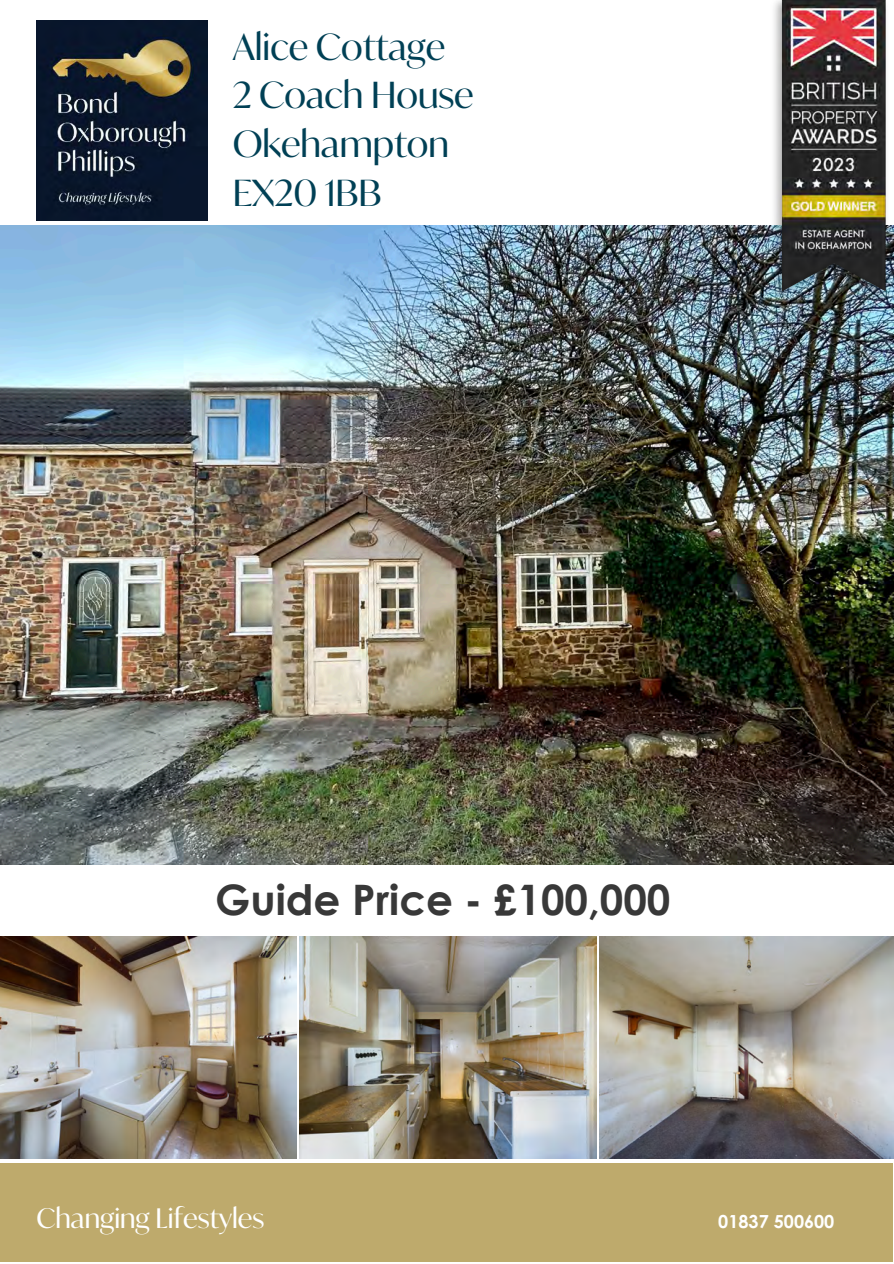
<style>
.page{position:relative;width:894px;height:1264px;background:#fff}
.page>*{position:absolute;margin:0;border:0;box-sizing:border-box;transform-origin:0 0}
.t1{font:700 42px "Century Gothic";color:#383838}
.t2{font:36px/48.6px "Ivy Mode";color:#004055}
.t3{font:27px "Ivy Mode";color:#fff}
.t4{font:700 18px "Century Gothic";color:#fff}
</style>
<div class="page">
<img style="left:0;top:936px;width:296px;height:222px">
<img style="left:300px;top:936px;width:296px;height:222px">
<img style="left:599px;top:936px;width:294px;height:222px">
<img style="left:0;top:225px;width:893px;height:639px">
<div style="left:0;top:1163px;width:892px;height:98px;background:#beaa6c"></div>
<img style="left:36px;top:21px;width:171px;height:200px">
<img style="left:767px;top:0;width:125px;height:305px">
<p class="t2" style="left:232px;top:22px;width:242px">Alice Cottage<br>2 Coach House<br>Okehampton<br>EX20 1BB</p>
<p class="t1" style="left:215px;top:867px;width:456px">Guide Price - £100,000</p>
<p class="t3" style="left:36px;top:1200px;width:229px">Changing Lifestyles</p>
<p class="t4" style="left:718px;top:1208px;width:118px">01837 500600</p>
</div>
